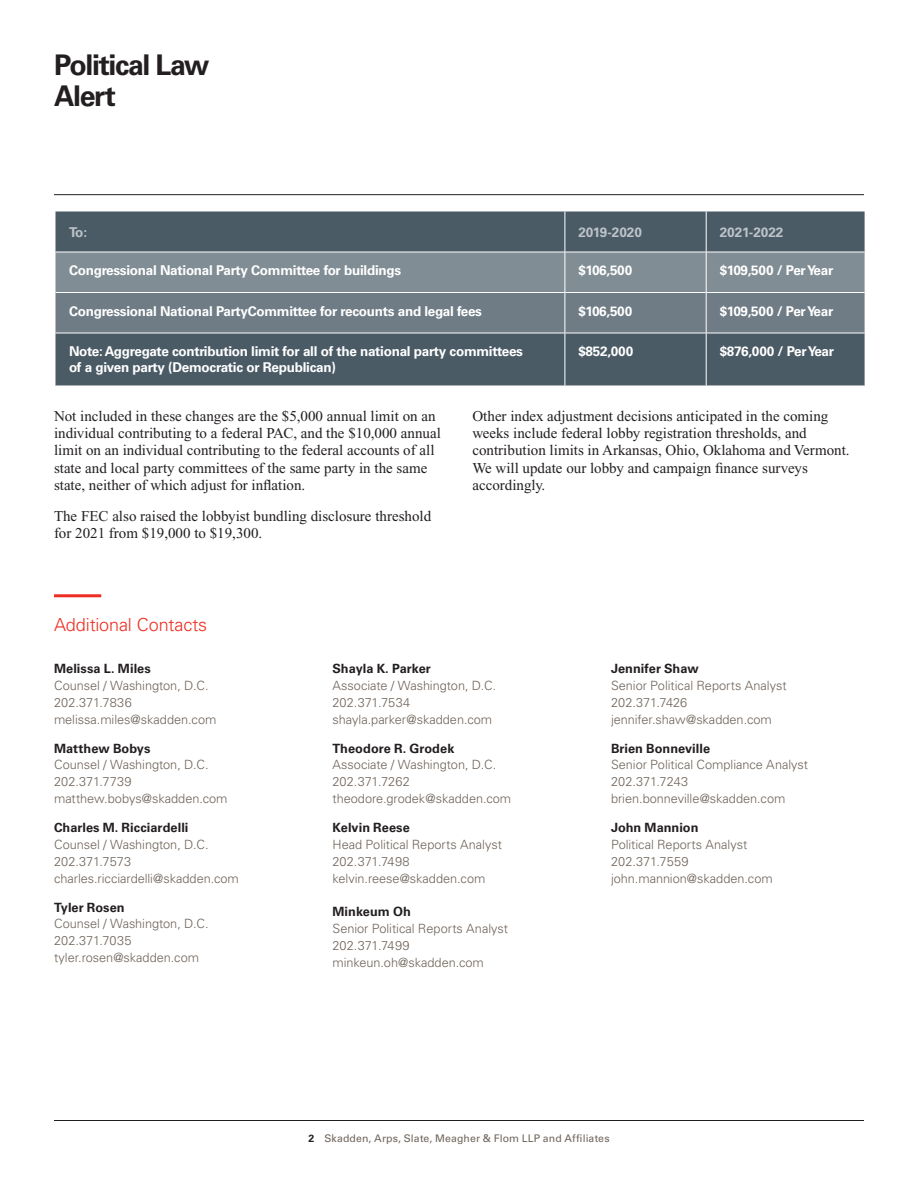
<style>
.page{position:relative;width:918px;height:1188px;background:#fff}
.page>*{position:absolute;margin:0;border:0;box-sizing:border-box;transform-origin:0 0}
.t1{font:700 28.5px/31.5px "Univers LT Std";letter-spacing:-.05em;color:#231f20}
.Contact_Header_Red_w{font:300 18px "Univers LT Std";letter-spacing:-.005em;color:#ee2e22}
.Main_Body{font:15px/17.2px "Times New Roman PS Std";color:#231f20}
.t2{font:700 13.5px/16.2px "Univers LT Std";letter-spacing:-.02em;color:#fff}
.t3{font:700 13.5px "Univers LT Std";color:#bdc3c9}
.Contacts{font:300 12.75px/16.8px "Univers LT Std";color:#6f645a}
.Contacts_Name{font:700 12.75px "Univers LT Std";letter-spacing:.005em;color:#231f20}
.Contacts-2{font:700 12.75px "Univers LT Std";letter-spacing:.005em;color:#231f20}
.t4{font:10.5px "Univers LT Std";letter-spacing:.01em;color:#6f645a}
.s1{font-weight:700;color:#231f20}
</style>
<div class="page">
<hr style="left:54px;top:1120px;width:810px;height:1px;background:#231f20">
<hr style="left:54px;top:194px;width:810px;height:1px;background:#231f20">
<div style="left:56px;top:212px;width:809px;height:174px;background:#4b5b66"></div>
<svg style="left:56px;top:253px;width:809px;height:80px;background:#78858d"></svg>
<hr style="left:56px;top:252px;width:509px;height:1px;background:#fff">
<hr style="left:565px;top:252px;width:141px;height:1px;background:#fff">
<hr style="left:707px;top:252px;width:158px;height:1px;background:#fff">
<hr style="left:56px;top:292px;width:509px;height:1px;background:#fff">
<hr style="left:565px;top:292px;width:141px;height:1px;background:#fff">
<hr style="left:707px;top:292px;width:158px;height:1px;background:#fff">
<hr style="left:56px;top:333px;width:509px;height:1px;background:#fff">
<hr style="left:565px;top:333px;width:141px;height:1px;background:#fff">
<hr style="left:707px;top:333px;width:158px;height:1px;background:#fff">
<hr style="left:565px;top:212px;width:1px;height:40px;background:#fff">
<hr style="left:706px;top:212px;width:1px;height:40px;background:#fff">
<hr style="left:565px;top:252px;width:1px;height:40px;background:#fff">
<hr style="left:706px;top:252px;width:1px;height:40px;background:#fff">
<hr style="left:565px;top:292px;width:1px;height:41px;background:#fff">
<hr style="left:706px;top:292px;width:1px;height:41px;background:#fff">
<hr style="left:565px;top:333px;width:1px;height:53px;background:#fff">
<hr style="left:706px;top:333px;width:1px;height:53px;background:#fff">
<hr style="left:54px;top:594px;width:47px;height:3px;background:#ee2e22">
<h1 class="t1" style="left:54px;top:49px;width:157px">Political Law<br>Alert</h1>
<p class="t3" style="left:69px;top:224px;width:20px">To:</p>
<p class="t3" style="left:578px;top:224px;width:65px">2019-2020</p>
<p class="t3" style="left:720px;top:224px;width:65px">2021-2022</p>
<p class="t2" style="left:69px;top:263px;width:334px">Congressional National Party Committee for buildings</p>
<p class="t2" style="left:578px;top:263px;width:55px">$106,500</p>
<p class="t2" style="left:720px;top:263px;width:115px">$109,500 / Per Year</p>
<p class="t2" style="left:69px;top:303px;width:415px">Congressional National PartyCommittee for recounts and legal fees</p>
<p class="t2" style="left:578px;top:303px;width:55px">$106,500</p>
<p class="t2" style="left:720px;top:303px;width:115px">$109,500 / Per Year</p>
<p class="t2" style="left:69px;top:344px;width:456px">Note: Aggregate contribution limit for all of the national party committees of a given party (Democratic or Republican)</p>
<p class="t2" style="left:578px;top:344px;width:56px">$852,000</p>
<p class="t2" style="left:720px;top:344px;width:116px">$876,000 / Per Year</p>
<p class="Main_Body" style="left:54px;top:407px;width:388px">Not included in these changes are the $5,000 annual limit on an individual contributing to a federal PAC, and the $10,000 annual limit on an individual contributing to the federal accounts of all state and local party committees of the same party in the same state, neither of which adjust for inflation.</p>
<p class="Main_Body" style="left:54px;top:507px;width:379px">The FEC also raised the lobbyist bundling disclosure threshold for 2021 from $19,000 to $19,300.</p>
<p class="Main_Body" style="left:472px;top:407px;width:379px">Other index adjustment decisions anticipated in the coming weeks include federal lobby registration thresholds, and contribution limits in Arkansas, Ohio, Oklahoma and Vermont.<br>We will update our lobby and campaign finance surveys accordingly.</p>
<p class="Contact_Header_Red_w" style="left:54px;top:614px;width:155px">Additional Contacts</p>
<p class="Contacts_Name" style="left:54px;top:661px;width:98px">Melissa L. Miles</p>
<p class="Contacts" style="left:54px;top:677px;width:156px">Counsel / Washington, D.C.</p>
<p class="Contacts" style="left:54px;top:694px;width:164px">202.371.7836 melissa.miles@skadden.com</p>
<p class="Contacts_Name" style="left:54px;top:741px;width:98px">Matthew Bobys</p>
<p class="Contacts" style="left:54px;top:757px;width:156px">Counsel / Washington, D.C.</p>
<p class="Contacts" style="left:54px;top:773px;width:175px">202.371.7739 matthew.bobys@skadden.com</p>
<p class="Contacts_Name" style="left:54px;top:820px;width:136px">Charles M. Ricciardelli</p>
<p class="Contacts" style="left:54px;top:836px;width:156px">Counsel / Washington, D.C.</p>
<p class="Contacts" style="left:54px;top:853px;width:79px">202.371.7573</p>
<p class="Contacts" style="left:54px;top:870px;width:186px">charles.ricciardelli@skadden.com</p>
<p class="Contacts_Name" style="left:54px;top:900px;width:72px">Tyler Rosen</p>
<p class="Contacts" style="left:54px;top:916px;width:156px">Counsel / Washington, D.C.</p>
<p class="Contacts" style="left:54px;top:932px;width:147px">202.371.7035 tyler.rosen@skadden.com</p>
<p class="Contacts_Name" style="left:333px;top:661px;width:100px">Shayla K. Parker</p>
<p class="Contacts" style="left:333px;top:677px;width:165px">Associate / Washington, D.C.</p>
<p class="Contacts" style="left:333px;top:694px;width:79px">202.371.7534</p>
<p class="Contacts" style="left:333px;top:711px;width:161px">shayla.parker@skadden.com</p>
<p class="Contacts_Name" style="left:333px;top:741px;width:123px">Theodore R. Grodek</p>
<p class="Contacts" style="left:333px;top:757px;width:165px">Associate / Washington, D.C.</p>
<p class="Contacts" style="left:333px;top:773px;width:180px">202.371.7262 theodore.grodek@skadden.com</p>
<p class="Contacts_Name" style="left:333px;top:820px;width:79px">Kelvin Reese</p>
<p class="Contacts" style="left:333px;top:836px;width:171px">Head Political Reports Analyst</p>
<p class="Contacts" style="left:333px;top:853px;width:79px">202.371.7498</p>
<p class="Contacts" style="left:333px;top:870px;width:154px">kelvin.reese@skadden.com</p>
<p class="Contacts-2" style="left:333px;top:905px;width:80px">Minkeum Oh</p>
<p class="Contacts" style="left:333px;top:920px;width:177px">Senior Political Reports Analyst</p>
<p class="Contacts" style="left:333px;top:937px;width:79px">202.371.7499</p>
<p class="Contacts" style="left:333px;top:954px;width:153px">minkeun.oh@skadden.com</p>
<p class="Contacts_Name" style="left:611px;top:661px;width:89px">Jennifer Shaw</p>
<p class="Contacts" style="left:611px;top:677px;width:177px">Senior Political Reports Analyst</p>
<p class="Contacts" style="left:611px;top:694px;width:78px">202.371.7426</p>
<p class="Contacts" style="left:611px;top:711px;width:162px">jennifer.shaw@skadden.com</p>
<p class="Contacts_Name" style="left:611px;top:741px;width:101px">Brien Bonneville</p>
<p class="Contacts" style="left:611px;top:757px;width:199px">Senior Political Compliance Analyst</p>
<p class="Contacts" style="left:611px;top:773px;width:79px">202.371.7243</p>
<p class="Contacts" style="left:611px;top:790px;width:176px">brien.bonneville@skadden.com</p>
<p class="Contacts_Name" style="left:611px;top:820px;width:89px">John Mannion</p>
<p class="Contacts" style="left:611px;top:836px;width:138px">Political Reports Analyst</p>
<p class="Contacts" style="left:611px;top:853px;width:79px">202.371.7559</p>
<p class="Contacts" style="left:611px;top:870px;width:163px">john.mannion@skadden.com</p>
<p class="t4" style="left:308px;top:1132px;width:303px"><span class="s1">2</span> Skadden, Arps, Slate, Meagher &amp; Flom LLP and Affiliates</p>
</div>
